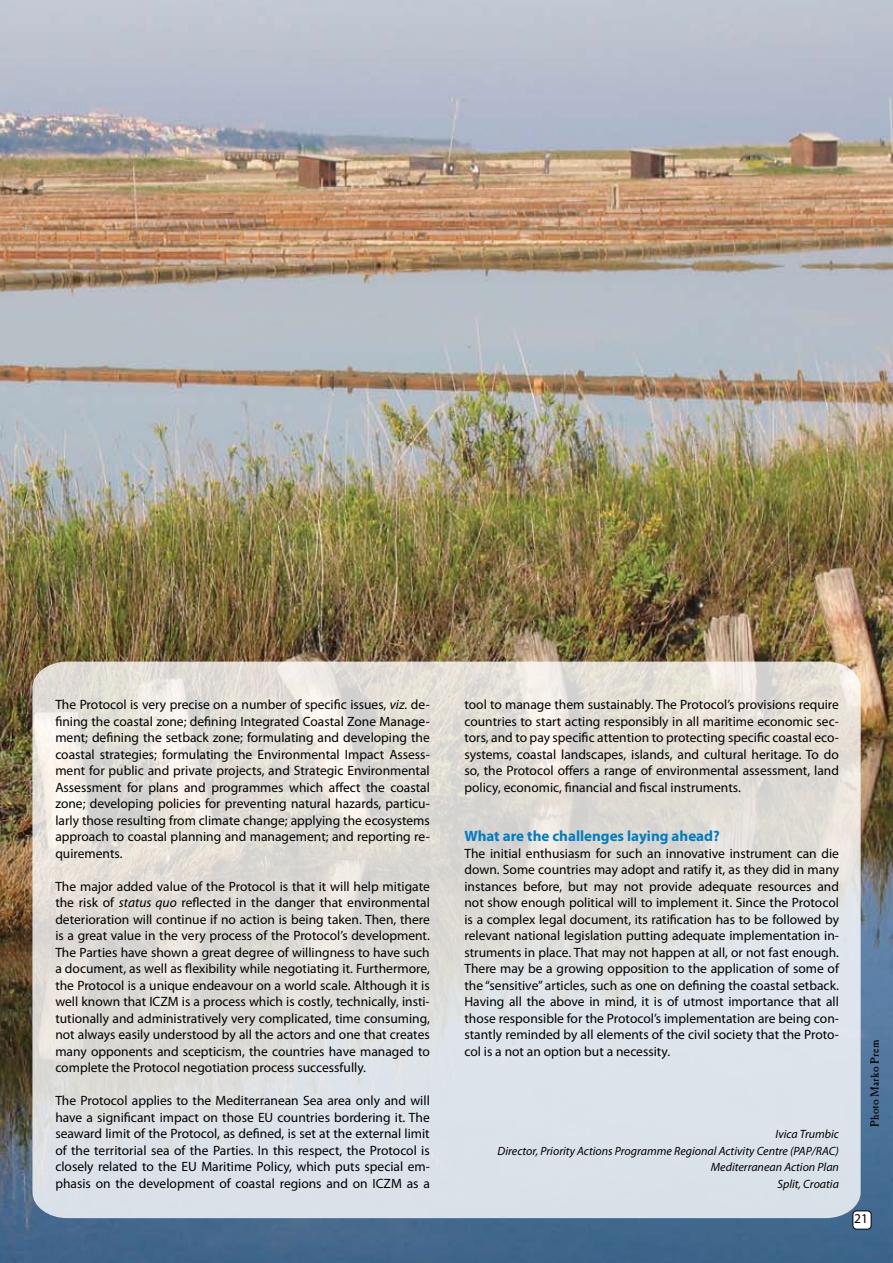
<style>
.page{position:relative;width:893px;height:1263px;background:#fff}
.page>*{position:absolute;margin:0;border:0;box-sizing:border-box;transform-origin:0 0}
.t1{font:700 15px "Myriad Pro";color:#007dc2}
.t2{font:13.5px/16.5px "Myriad Pro";color:#000;text-align:justify}
.t3{font:italic 12px/16.5px "Myriad Pro";color:#000;text-align:right}
.t4{font:12px "Casablanca Antique";color:#000}
.s1{font-style:italic}
</style>
<div class="page">
<img style="left:0;top:0;width:893px;height:1263px">
<svg style="left:32px;top:662px;width:829px;height:556px;background:#dfdfde"></svg>
<div style="left:853px;top:1211px;width:18px;height:18px;background:#fff;border-radius:4px"></div>
<div style="left:853px;top:1211px;width:18px;height:18px;border:1px solid #000;border-radius:4px"></div>
<p class="t2" style="left:55px;top:696px;width:376px">The Protocol is very precise on a number of specific issues, <span class="s1">viz.</span> de&shy;fining the coastal zone; defining Integrated Coastal Zone Manage&shy;ment; defining the setback zone; formulating and developing the coastal strategies; formulating the Environmental Impact Assess&shy;ment for public and private projects, and Strategic Environmental Assessment for plans and programmes which affect the coastal zone; developing policies for preventing natural hazards, particu&shy;larly those resulting from climate change; applying the ecosystems approach to coastal planning and management; and reporting re&shy;quirements.</p>
<p class="t2" style="left:55px;top:878px;width:376px">The major added value of the Protocol is that it will help mitigate the risk of <span class="s1">status quo</span> reflected in the danger that environmental deterioration will continue if no action is being taken. Then, there is a great value in the very process of the Protocol’s development.<br>The Parties have shown a great degree of willingness to have such a document, as well as flexibility while negotiating it. Furthermore, the Protocol is a unique endeavour on a world scale. Although it is well known that ICZM is a process which is costly, technically, insti&shy;tutionally and administratively very complicated, time consuming, not always easily understood by all the actors and one that creates many opponents and scepticism, the countries have managed to complete the Protocol negotiation process successfully.</p>
<p class="t2" style="left:55px;top:1092px;width:376px">The Protocol applies to the Mediterranean Sea area only and will have a significant impact on those EU countries bordering it. The seaward limit of the Protocol, as defined, is set at the external limit of the territorial sea of the Parties. In this respect, the Protocol is closely related to the EU Maritime Policy, which puts special em&shy;phasis on the development of coastal regions and on ICZM as a</p>
<p class="t2" style="left:464px;top:696px;width:376px">tool to manage them sustainably. The Protocol’s provisions require countries to start acting responsibly in all maritime economic sec&shy;tors, and to pay specific attention to protecting specific coastal eco&shy;systems, coastal landscapes, islands, and cultural heritage. To do so, the Protocol offers a range of environmental assessment, land policy, economic, financial and fiscal instruments.</p>
<p class="t1" style="left:464px;top:826px;width:257px">What are the challenges laying ahead?</p>
<p class="t2" style="left:464px;top:845px;width:376px">The initial enthusiasm for such an innovative instrument can die down. Some countries may adopt and ratify it, as they did in many instances before, but may not provide adequate resources and not show enough political will to implement it. Since the Protocol is a complex legal document, its ratification has to be followed by relevant national legislation putting adequate implementation in&shy;struments in place. That may not happen at all, or not fast enough.<br>There may be a growing opposition to the application of some of the “sensitive” articles, such as one on defining the coastal setback.<br>Having all the above in mind, it is of utmost importance that all those responsible for the Protocol’s implementation are being con&shy;stantly reminded by all elements of the civil society that the Proto&shy;col is a not an option but a necessity.</p>
<p class="t3" style="left:498px;top:1126px;width:343px">Ivica Trumbic<br>Director, Priority Actions Programme Regional Activity Centre (PAP/RAC)<br>Mediterranean Action Plan<br>Split, Croatia</p>
<p class="t4" style="left:868px;top:1127px;width:89px;rotate:-90deg">Photo Marko Prem</p>
<p class="t2" style="left:854px;top:1210px;width:15px">21</p>
</div>
